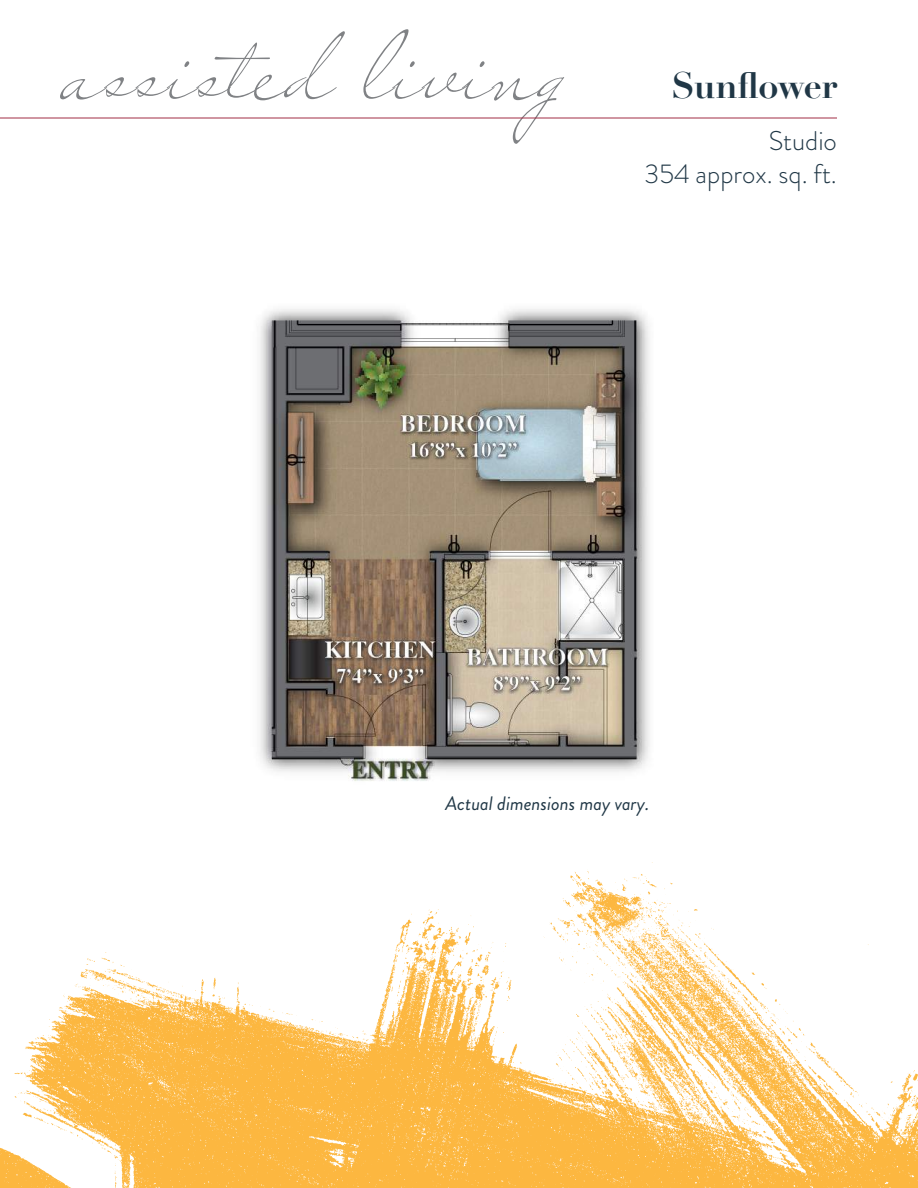
<style>
.page{position:relative;width:918px;height:1188px;background:#fff}
.page>*{position:absolute;margin:0;border:0;box-sizing:border-box;transform-origin:0 0}
.t1{font:90px "Mr Leopold Pro";letter-spacing:-.02em;color:#808285}
.t2{font:700 36px "Didot";letter-spacing:-.02em;color:#203746}
.t3{font:300 27px "Brandon Grotesque";color:#203746}
.t4{font:italic 19.5px "Brandon Grotesque";color:#203746}
</style>
<div class="page">
<img style="left:260px;top:309px;width:390px;height:472px">
<img style="left:0;top:862px;width:918px;height:326px">
<hr style="left:0;top:118px;width:837px;height:1px;background:#a12e46">
<p class="t1" style="left:54px;top:14px;width:507px">assisted living</p>
<p class="t2" style="left:671px;top:62px;width:167px">Sunflower</p>
<p class="t3" style="left:769px;top:122px;width:70px">Studio</p>
<p class="t3" style="left:645px;top:155px;width:194px">354 approx. sq. ft.</p>
<p class="t4" style="left:446px;top:790px;width:205px">Actual dimensions may vary.</p>
</div>
